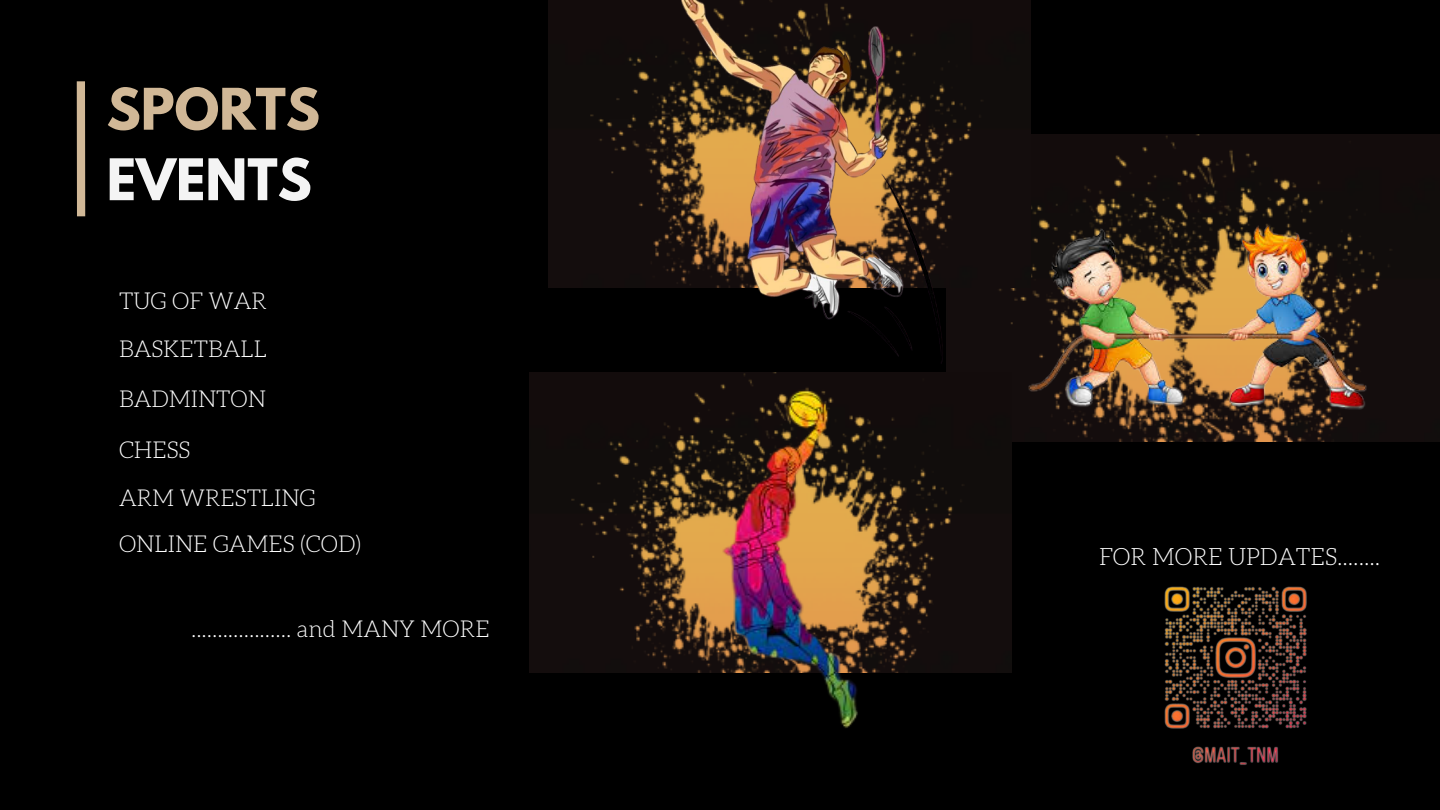
<style>
.page{position:relative;width:1440px;height:810px;background:#000}
.page>*{position:absolute;margin:0;border:0;box-sizing:border-box;transform-origin:0 0}
.t1{font:700 50.8px "League Spartan";color:#d1b897}
.t2{font:700 50.8px "League Spartan";color:#f4f4f4}
.t3{font:300 23.5px "Aleo";color:#fff}
.t4{font:300 22.9px/47.3px "Aleo";color:#fefefe}
</style>
<div class="page">
<div style="left:77px;top:81px;width:8px;height:135px;background:#d1b897"></div>
<div style="left:973px;top:134px;width:467px;height:308px;background:#130d0c"></div>
<img style="left:1018px;top:215px;width:359px;height:227px">
<div style="left:549px;top:0;width:482px;height:288px;background:#140d0d"></div>
<img style="left:671px;top:0;width:302px;height:372px">
<div style="left:529px;top:372px;width:482px;height:300px;background:#140d0d"></div>
<img style="left:646px;top:354px;width:287px;height:374px">
<img style="left:1164px;top:586px;width:143px;height:179px">
<h1 class="t1" style="left:107px;top:84px;width:215px">SPORTS</h1>
<h1 class="t2" style="left:107px;top:154px;width:207px">EVENTS</h1>
<p class="t4" style="left:119px;top:278px;width:150px;line-height:48.3px">TUG OF WAR<br>BASKETBALL</p>
<p class="t4" style="left:119px;top:377px;width:148px">BADMINTON</p>
<p class="t4" style="left:119px;top:427px;width:244px">CHESS<br>ARM WRESTLING<br>ONLINE GAMES (COD)</p>
<p class="t4" style="left:191px;top:607px;width:300px">................... and MANY MORE</p>
<p class="t3" style="left:1099px;top:546px;width:283px">FOR MORE UPDATES........</p>
</div>
